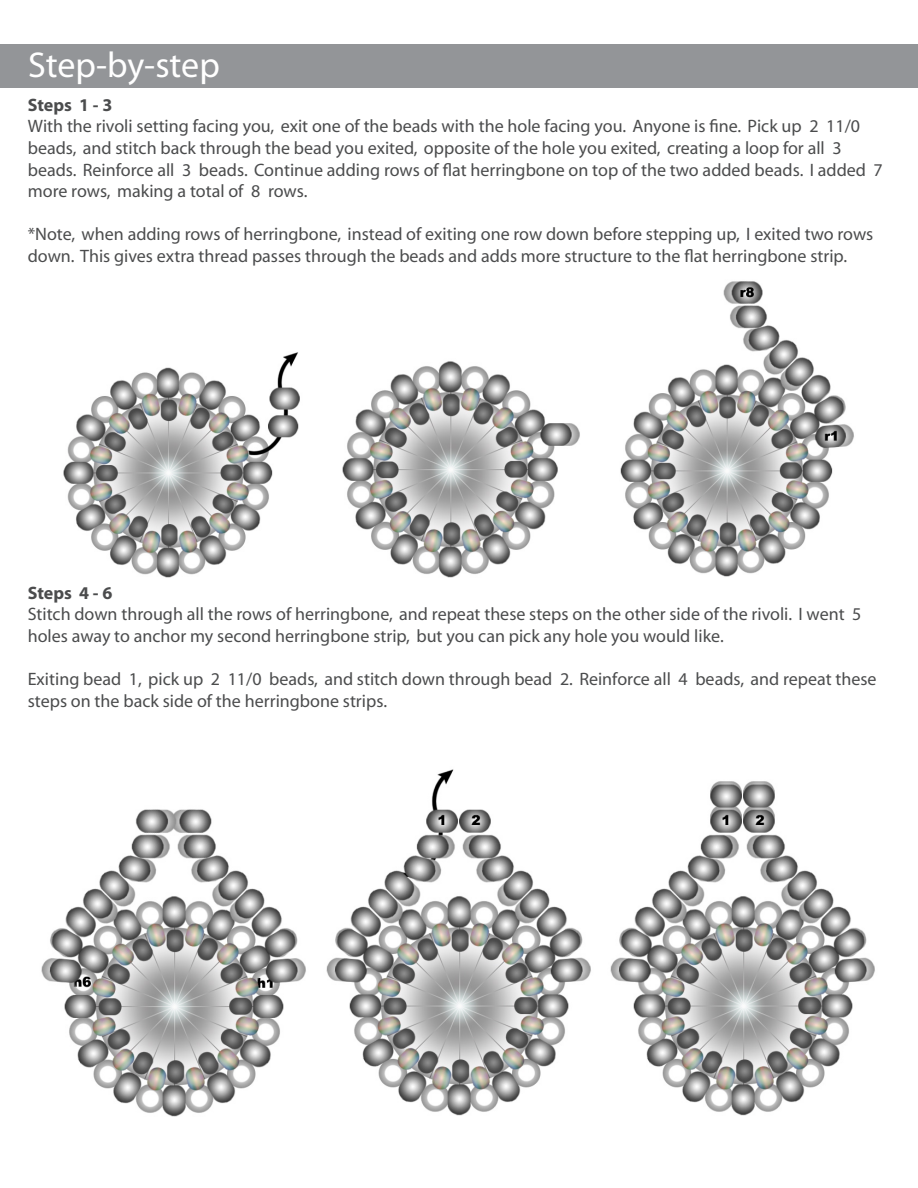
<style>
.page{position:relative;width:918px;height:1188px;background:#fff}
.page>*{position:absolute;margin:0;border:0;box-sizing:border-box;transform-origin:0 0}
.t1{font:36px "Myriad";letter-spacing:-.005em;color:#fff}
.t2{font:18px/21.6px "Myriad";color:#4b4c4d}
.t3{font:700 18px "Myriad";color:#4b4c4d}
</style>
<div class="page">
<div style="left:0;top:45px;width:918px;height:43px;background:#939598"></div>
<img style="left:63px;top:352px;width:237px;height:226px">
<img style="left:342px;top:361px;width:238px;height:217px">
<img style="left:620px;top:281px;width:234px;height:296px">
<img style="left:41px;top:809px;width:265px;height:308px">
<img style="left:326px;top:769px;width:265px;height:347px">
<img style="left:610px;top:781px;width:265px;height:335px">
<p class="t1" style="left:28px;top:47px;width:193px">Step-by-step</p>
<p class="t3" style="left:28px;top:95px;width:86px">Steps 1 - 3</p>
<p class="t2" style="left:28px;top:116px;width:857px">With the rivoli setting facing you, exit one of the beads with the hole facing you. Anyone is fine. Pick up 2 11/0 beads, and stitch back through the bead you exited, opposite of the hole you exited, creating a loop for all 3 beads. Reinforce all 3 beads. Continue adding rows of flat herringbone on top of the two added beads. I added 7 more rows, making a total of 8 rows.</p>
<p class="t2" style="left:28px;top:224px;width:847px">*Note, when adding rows of herringbone, instead of exiting one row down before stepping up, I exited two rows down. This gives extra thread passes through the beads and adds more structure to the flat herringbone strip.</p>
<p class="t3" style="left:28px;top:583px;width:86px">Steps 4 - 6</p>
<p class="t2" style="left:28px;top:604px;width:835px">Stitch down through all the rows of herringbone, and repeat these steps on the other side of the rivoli. I went 5 holes away to anchor my second herringbone strip, but you can pick any hole you would like.</p>
<p class="t2" style="left:28px;top:669px;width:850px">Exiting bead 1, pick up 2 11/0 beads, and stitch down through bead 2. Reinforce all 4 beads, and repeat these steps on the back side of the herringbone strips.</p>
</div>
